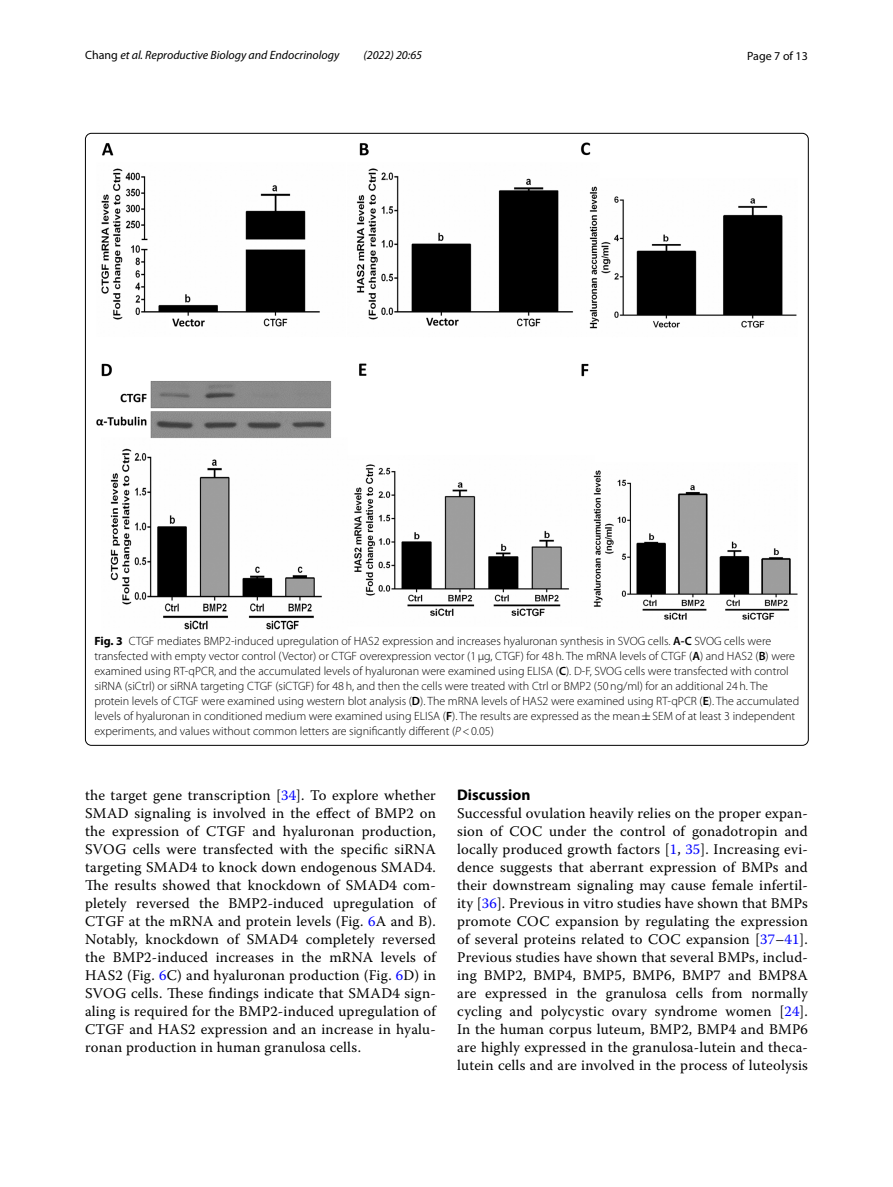
<style>
.page{position:relative;width:893px;height:1187px;background:#fff}
.page>*{position:absolute;margin:0;border:0;box-sizing:border-box;transform-origin:0 0}
.t1{font:700 15.45px "Myriad Pro";color:#000}
.t2{font:14.7px/18px "Warnock Pro";letter-spacing:.015em;color:#000;text-align:justify}
.t3{font:300 12px/15px "Myriad Pro";color:#000}
.t4{font:italic 12px "Myriad Pro";color:#000}
.t5{font:12px "Myriad Pro";color:#000}
.s1{font-style:normal}
.s2{font-weight:700}
.s3{font-weight:600}
.s4{font-family:"MTSY";font-weight:400}
.s5{font-style:italic}
.s6{color:#00f}
</style>
<div class="page">
<img style="left:97px;top:142px;width:700px;height:488px">
<p class="t4" style="left:85px;top:48px;width:256px"><span class="s1">Chang</span> et al. Reproductive Biology and Endocrinology</p>
<p class="t4" style="left:363px;top:48px;width:60px">(2022) 20:65</p>
<p class="t5" style="left:747px;top:48px;width:62px">Page 7 of 13</p>
<p class="t3" style="left:94px;top:633px;width:706px"><span class="s2">Fig. 3</span> CTGF mediates BMP2-induced upregulation of HAS2 expression and increases hyaluronan synthesis in SVOG cells. <span class="s3">A-C</span> SVOG cells were transfected with empty vector control (Vector) or CTGF overexpression vector (1μg, CTGF) for 48h. The mRNA levels of CTGF (<span class="s3">A</span>) and HAS2 (<span class="s3">B</span>) were examined using RT-qPCR, and the accumulated levels of hyaluronan were examined using ELISA (<span class="s3">C</span>). D-F, SVOG cells were transfected with control siRNA (siCtrl) or siRNA targeting CTGF (siCTGF) for 48h, and then the cells were treated with Ctrl or BMP2 (50ng/ml) for an additional 24h. The protein levels of CTGF were examined using western blot analysis (<span class="s3">D</span>). The mRNA levels of HAS2 were examined using RT-qPCR (<span class="s3">E</span>). The accumulated levels of hyaluronan in conditioned medium were examined using ELISA (<span class="s3">F</span>). The results are expressed as the mean<span class="s4">±</span>SEM of at least 3 independent experiments, and values without common letters are significantly different (<span class="s5">P</span>&lt;0.05)</p>
<p class="t2" style="left:85px;top:785px;width:352px">the target gene transcription [<span class="s6">34</span>]. To explore whether SMAD signaling is involved in the effect of BMP2 on the expression of CTGF and hyaluronan production, SVOG cells were transfected with the specific siRNA targeting SMAD4 to knock down endogenous SMAD4.<br>The results showed that knockdown of SMAD4 com&shy;pletely reversed the BMP2-induced upregulation of CTGF at the mRNA and protein levels (Fig. <span class="s6">6</span>A and B).<br>Notably, knockdown of SMAD4 completely reversed the BMP2-induced increases in the mRNA levels of HAS2 (Fig. <span class="s6">6</span>C) and hyaluronan production (Fig. <span class="s6">6</span>D) in SVOG cells. These findings indicate that SMAD4 sign&shy;aling is required for the BMP2-induced upregulation of CTGF and HAS2 expression and an increase in hyalu&shy;ronan production in human granulosa cells.</p>
<p class="t1" style="left:457px;top:784px;width:75px">Discussion</p>
<p class="t2" style="left:457px;top:804px;width:352px">Successful ovulation heavily relies on the proper expan&shy;sion of COC under the control of gonadotropin and locally produced growth factors [<span class="s6">1</span>, <span class="s6">35</span>]. Increasing evi&shy;dence suggests that aberrant expression of BMPs and their downstream signaling may cause female infertil&shy;ity [<span class="s6">36</span>]. Previous in vitro studies have shown that BMPs promote COC expansion by regulating the expression of several proteins related to COC expansion [<span class="s6">37</span>–<span class="s6">41</span>].<br>Previous studies have shown that several BMPs, includ&shy;ing BMP2, BMP4, BMP5, BMP6, BMP7 and BMP8A are expressed in the granulosa cells from normally cycling and polycystic ovary syndrome women [<span class="s6">24</span>].<br>In the human corpus luteum, BMP2, BMP4 and BMP6 are highly expressed in the granulosa-lutein and theca&shy;lutein cells and are involved in the process of luteolysis</p>
</div>
